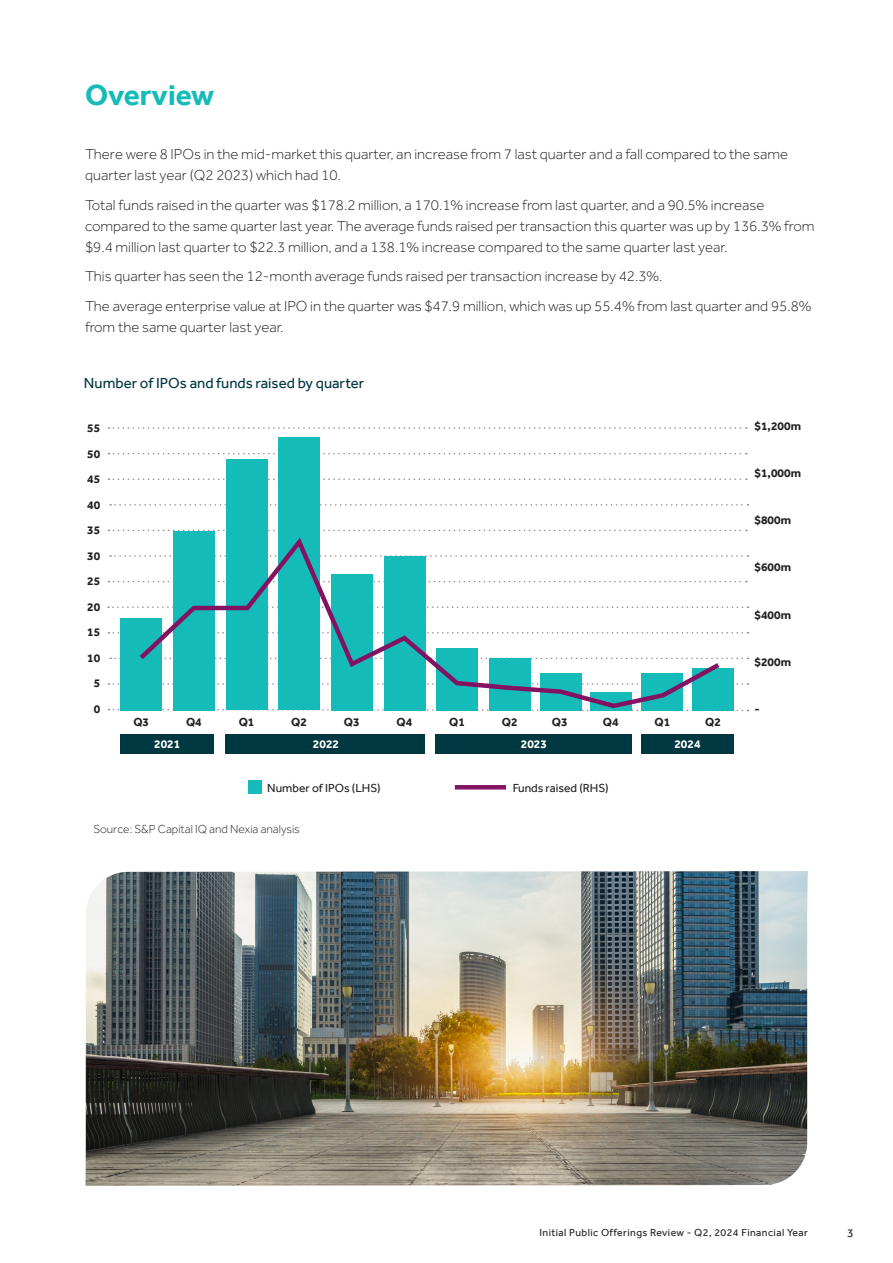
<style>
.page{position:relative;width:893px;height:1263px;background:#fff}
.page>*{position:absolute;margin:0;border:0;box-sizing:border-box;transform-origin:0 0}
.t1{font:700 30px "Effra";color:#15bbb9}
.t2{font:300 15px/21px "Effra";color:#231f20}
.t3{font:15px "Effra";color:#003841}
.t4{font:700 12px "Effra";color:#231f20}
.t5{font:300 12px "Effra";color:#231f20}
.t6{font:12px "Effra";color:#231f20}
.t7{font:700 12px "Effra";color:#fff}
.t8{font:10.5px "Effra";letter-spacing:.04em;color:#231f20}
</style>
<div class="page">
<img style="left:85px;top:871px;width:723px;height:315px">
<svg style="left:108px;top:478px;width:639px;height:2px"></svg>
<svg style="left:108px;top:530px;width:639px;height:1px"></svg>
<svg style="left:108px;top:581px;width:639px;height:1px"></svg>
<svg style="left:108px;top:632px;width:640px;height:2px"></svg>
<svg style="left:108px;top:708px;width:640px;height:4px"></svg>
<svg style="left:108px;top:683px;width:640px;height:2px"></svg>
<svg style="left:108px;top:427px;width:639px;height:2px"></svg>
<svg style="left:108px;top:453px;width:639px;height:1px"></svg>
<svg style="left:110px;top:504px;width:638px;height:2px"></svg>
<svg style="left:110px;top:555px;width:638px;height:2px"></svg>
<svg style="left:108px;top:606px;width:640px;height:2px"></svg>
<svg style="left:110px;top:657px;width:638px;height:2px"></svg>
<div style="left:249px;top:780px;width:13px;height:14px;background:#15bbb9"></div>
<hr style="left:455px;top:785px;width:51px;height:4px;background:#841262">
<div style="left:121px;top:734px;width:93px;height:20px;background:#003841"></div>
<div style="left:228px;top:734px;width:196px;height:20px;background:#003841"></div>
<div style="left:436px;top:734px;width:196px;height:20px;background:#003841"></div>
<div style="left:641px;top:734px;width:92px;height:20px;background:#003841"></div>
<div style="left:121px;top:618px;width:41px;height:92px;background:#15bbb9"></div>
<div style="left:226px;top:459px;width:41px;height:251px;background:#15bbb9"></div>
<div style="left:279px;top:437px;width:41px;height:273px;background:#15bbb9"></div>
<div style="left:692px;top:668px;width:41px;height:42px;background:#15bbb9"></div>
<svg style="left:135px;top:533px;width:589px;height:177px"></svg>
<p class="t1" style="left:85px;top:77px;width:131px">Overview</p>
<p class="t2" style="left:85px;top:144px;width:705px">There were 8 IPOs in the mid-market this quarter, an increase from 7 last quarter and a fall compared to the same quarter last year (Q2 2023) which had 10.</p>
<p class="t2" style="left:85px;top:194px;width:731px">Total funds raised in the quarter was $178.2 million, a 170.1% increase from last quarter, and a 90.5% increase compared to the same quarter last year. The average funds raised per transaction this quarter was up by 136.3% from $9.4 million last quarter to $22.3 million, and a 138.1% increase compared to the same quarter last year.</p>
<p class="t2" style="left:85px;top:266px;width:579px">This quarter has seen the 12-month average funds raised per transaction increase by 42.3%.</p>
<p class="t2" style="left:85px;top:295px;width:728px">The average enterprise value at IPO in the quarter was $47.9 million, which was up 55.4% from last quarter and 95.8% from the same quarter last year.</p>
<p class="t3" style="left:84px;top:375px;width:282px">Number of IPOs and funds raised by quarter</p>
<p class="t4" style="left:87px;top:421px;width:15px">55</p>
<p class="t4" style="left:87px;top:446px;width:15px">50</p>
<p class="t4" style="left:87px;top:472px;width:15px">45</p>
<p class="t4" style="left:87px;top:497px;width:15px">40</p>
<p class="t4" style="left:87px;top:523px;width:15px">35</p>
<p class="t4" style="left:87px;top:548px;width:15px">30</p>
<p class="t4" style="left:87px;top:574px;width:15px">25</p>
<p class="t4" style="left:87px;top:599px;width:15px">20</p>
<p class="t4" style="left:87px;top:625px;width:15px">15</p>
<p class="t4" style="left:87px;top:650px;width:15px">10</p>
<p class="t4" style="left:94px;top:676px;width:8px">5</p>
<p class="t4" style="left:94px;top:701px;width:8px">0</p>
<p class="t4" style="left:133px;top:714px;width:17px">Q3</p>
<p class="t4" style="left:186px;top:714px;width:17px">Q4</p>
<p class="t4" style="left:239px;top:714px;width:17px">Q1</p>
<p class="t4" style="left:291px;top:714px;width:17px">Q2</p>
<p class="t4" style="left:344px;top:714px;width:17px">Q3</p>
<p class="t4" style="left:397px;top:714px;width:17px">Q4</p>
<p class="t4" style="left:449px;top:714px;width:17px">Q1</p>
<p class="t4" style="left:502px;top:714px;width:17px">Q2</p>
<p class="t4" style="left:552px;top:715px;width:17px">Q3</p>
<p class="t4" style="left:603px;top:715px;width:17px">Q4</p>
<p class="t4" style="left:654px;top:715px;width:17px">Q1</p>
<p class="t4" style="left:705px;top:714px;width:17px">Q2</p>
<p class="t7" style="left:154px;top:737px;width:28px">2021</p>
<p class="t7" style="left:313px;top:737px;width:28px">2022</p>
<p class="t7" style="left:521px;top:737px;width:28px">2023</p>
<p class="t7" style="left:674px;top:737px;width:28px">2024</p>
<p class="t6" style="left:267px;top:780px;width:115px">Number of IPOs (LHS)</p>
<p class="t6" style="left:513px;top:780px;width:98px">Funds raised (RHS)</p>
<p class="t5" style="left:94px;top:822px;width:208px">Source: S&amp;P Capital IQ and Nexia analysis</p>
<p class="t4" style="left:755px;top:418px;width:48px">$1,200m</p>
<p class="t4" style="left:755px;top:466px;width:48px">$1,000m</p>
<p class="t4" style="left:755px;top:513px;width:38px">$800m</p>
<p class="t4" style="left:755px;top:560px;width:38px">$600m</p>
<p class="t4" style="left:755px;top:607px;width:38px">$400m</p>
<p class="t4" style="left:755px;top:655px;width:38px">$200m</p>
<p class="t4" style="left:755px;top:702px;width:7px">-</p>
<p class="t8" style="left:539px;top:1226px;width:270px">Initial Public Offerings Review - Q2, 2024 Financial Year</p>
<p class="t6" style="left:847px;top:1226px;width:8px">3</p>
</div>
